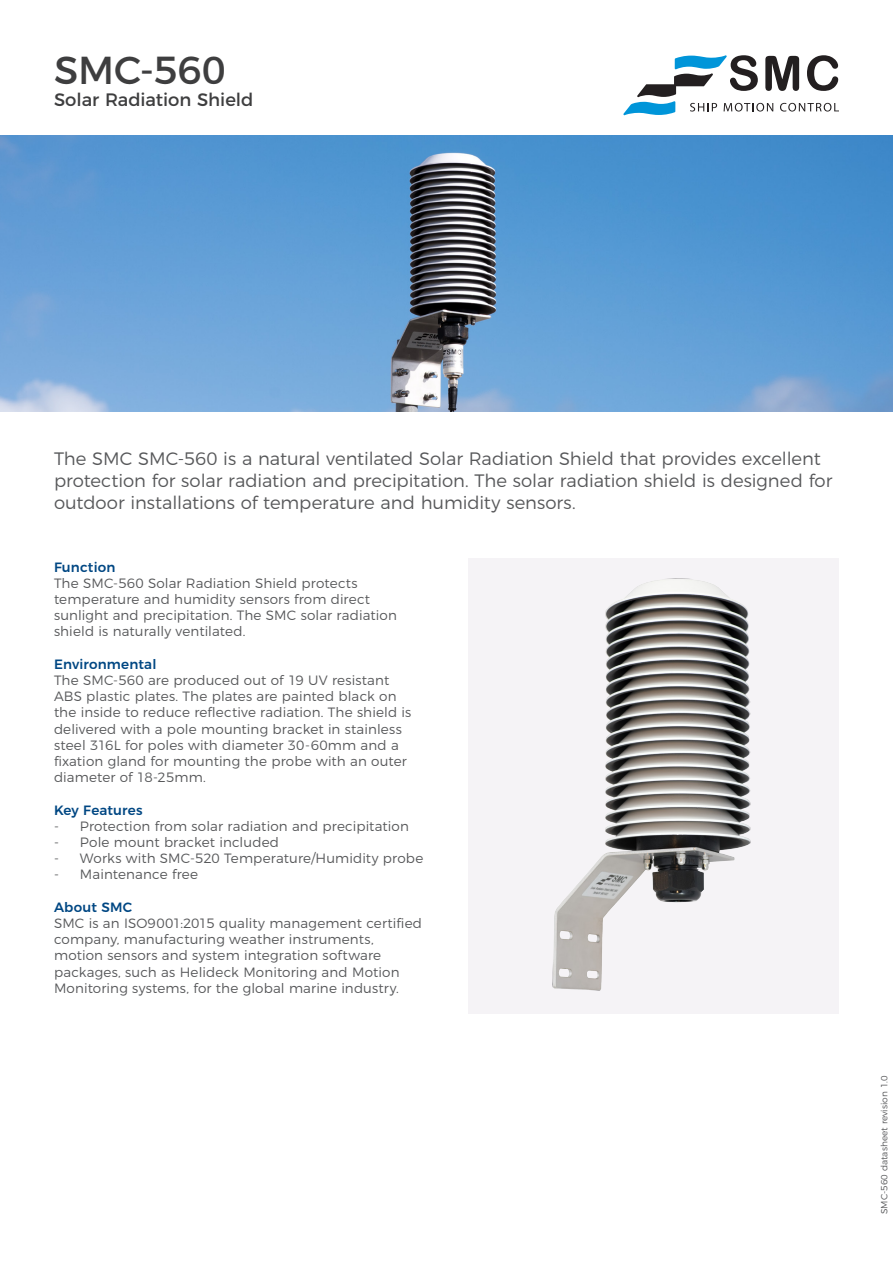
<style>
.page{position:relative;width:893px;height:1263px;background:#fff}
.page>*{position:absolute;margin:0;border:0;box-sizing:border-box;transform-origin:0 0}
.t1{font:39px "Montserrat";letter-spacing:-.005em;color:#3e3e3f}
.Data_Sheet_Text_1{font:300 18px/21.6px "Montserrat";letter-spacing:-.005em;color:#57585a}
.t2{font:18px "Montserrat";letter-spacing:-.005em;color:#3e3e3f}
.Data_Sheet_Text_1-2{font:300 13.5px/16.2px "Montserrat";letter-spacing:.01em;color:#57585a}
.Data_Sheet_Text_1-3{font:500 13.5px "Montserrat";letter-spacing:.01em;color:#004783}
.t3{font:300 9px "Montserrat";color:#57585a}
</style>
<div class="page">
<div style="left:468px;top:558px;width:370px;height:455px;background:#f5f3f6"></div>
<img style="left:0;top:135px;width:893px;height:277px">
<svg style="left:623px;top:55px;width:216px;height:60px"></svg>
<img style="left:552px;top:578px;width:199px;height:413px">
<p class="t1" style="left:54px;top:39px;width:173px">SMC-560</p>
<p class="t2" style="left:54px;top:85px;width:201px">Solar Radiation Shield</p>
<p class="Data_Sheet_Text_1" style="left:54px;top:447px;width:780px">The SMC SMC-560 is a natural ventilated Solar Radiation Shield that provides excellent protection for solar radiation and precipitation. The solar radiation shield is designed for outdoor installations of temperature and humidity sensors.</p>
<p class="Data_Sheet_Text_1-3" style="left:54px;top:556px;width:63px">Function</p>
<p class="Data_Sheet_Text_1-2" style="left:54px;top:574px;width:344px">The SMC-560 Solar Radiation Shield protects temperature and humidity sensors from direct sunlight and precipitation. The SMC solar radiation shield is naturally ventilated.</p>
<p class="Data_Sheet_Text_1-3" style="left:54px;top:653px;width:104px">Environmental</p>
<p class="Data_Sheet_Text_1-2" style="left:54px;top:671px;width:359px">The SMC-560 are produced out of 19 UV resistant ABS plastic plates. The plates are painted black on the inside to reduce reflective radiation. The shield is delivered with a pole mounting bracket in stainless steel 316L for poles with diameter 30-60mm and a fixation gland for mounting the probe with an outer diameter of 18-25mm.</p>
<p class="Data_Sheet_Text_1-3" style="left:54px;top:799px;width:90px">Key Features</p>
<p class="Data_Sheet_Text_1-2" style="left:54px;top:817px;width:356px">- Protection from solar radiation and precipitation</p>
<p class="Data_Sheet_Text_1-2" style="left:54px;top:833px;width:227px">- Pole mount bracket included</p>
<p class="Data_Sheet_Text_1-2" style="left:54px;top:849px;width:371px">- Works with SMC-520 Temperature/Humidity probe</p>
<p class="Data_Sheet_Text_1-2" style="left:54px;top:865px;width:146px">- Maintenance free</p>
<p class="Data_Sheet_Text_1-3" style="left:54px;top:896px;width:80px">About SMC</p>
<p class="Data_Sheet_Text_1-2" style="left:54px;top:914px;width:370px">SMC is an ISO9001:2015 quality management certified company, manufacturing weather instruments, motion sensors and system integration software packages, such as Helideck Monitoring and Motion Monitoring systems, for the global marine industry.</p>
<p class="t3" style="left:877px;top:1214px;width:140px;rotate:-90deg">SMC-560 datasheet revision 1.0</p>
</div>
